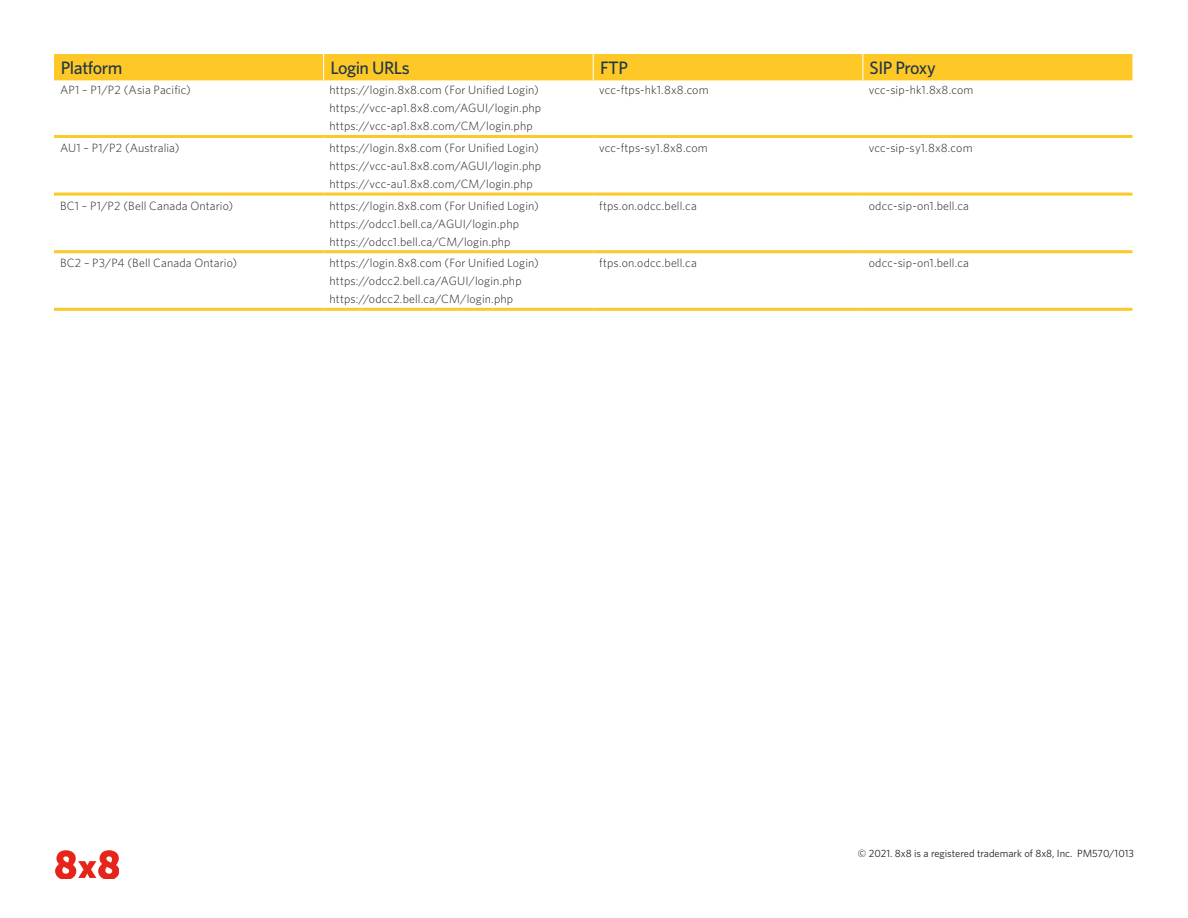
<style>
.page{position:relative;width:1188px;height:918px;background:#fff}
.page>*{position:absolute;margin:0;border:0;box-sizing:border-box;transform-origin:0 0}
.Table_Head{font:500 18px "Whitney";letter-spacing:-.025em;color:#203746}
.Table_Body{font:300 12px/18px "Whitney";letter-spacing:.01em;color:#231f20}
.Legal_7_Black_Regula{font:10.5px "Whitney";color:#231f20}
</style>
<div class="page">
<div style="left:54px;top:54px;width:1078px;height:26px;background:#fec827"></div>
<hr style="left:54px;top:135px;width:270px;height:3px;background:#fec827">
<hr style="left:324px;top:135px;width:269px;height:3px;background:#fec827">
<hr style="left:593px;top:135px;width:270px;height:3px;background:#fec827">
<hr style="left:863px;top:135px;width:269px;height:3px;background:#fec827">
<hr style="left:54px;top:193px;width:270px;height:3px;background:#fec827">
<hr style="left:324px;top:193px;width:269px;height:3px;background:#fec827">
<hr style="left:593px;top:193px;width:270px;height:3px;background:#fec827">
<hr style="left:863px;top:193px;width:269px;height:3px;background:#fec827">
<hr style="left:54px;top:250px;width:270px;height:3px;background:#fec827">
<hr style="left:324px;top:250px;width:269px;height:3px;background:#fec827">
<hr style="left:593px;top:250px;width:270px;height:3px;background:#fec827">
<hr style="left:863px;top:250px;width:269px;height:3px;background:#fec827">
<hr style="left:54px;top:308px;width:270px;height:3px;background:#fec827">
<hr style="left:324px;top:308px;width:269px;height:3px;background:#fec827">
<hr style="left:593px;top:308px;width:270px;height:3px;background:#fec827">
<hr style="left:863px;top:308px;width:269px;height:3px;background:#fec827">
<svg style="left:55px;top:850px;width:63px;height:28px"></svg>
<p class="Table_Head" style="left:61px;top:56px;width:63px">Platform</p>
<p class="Table_Head" style="left:330px;top:56px;width:81px">Login URLs</p>
<p class="Table_Head" style="left:600px;top:56px;width:30px">FTP</p>
<p class="Table_Head" style="left:870px;top:56px;width:68px">SIP Proxy</p>
<p class="Table_Body" style="left:60px;top:81px;width:132px">AP1 – P1/P2 (Asia Pacific)</p>
<p class="Table_Body" style="left:330px;top:81px;width:213px">https://login.8x8.com (For Unified Login) https://vcc-ap1.8x8.com/AGUI/login.php https://vcc-ap1.8x8.com/CM/login.php</p>
<p class="Table_Body" style="left:599px;top:81px;width:111px">vcc-ftps-hk1.8x8.com</p>
<p class="Table_Body" style="left:869px;top:81px;width:106px">vcc-sip-hk1.8x8.com</p>
<p class="Table_Body" style="left:60px;top:139px;width:121px">AU1 – P1/P2 (Australia)</p>
<p class="Table_Body" style="left:330px;top:139px;width:213px">https://login.8x8.com (For Unified Login) https://vcc-au1.8x8.com/AGUI/login.php https://vcc-au1.8x8.com/CM/login.php</p>
<p class="Table_Body" style="left:599px;top:139px;width:110px">vcc-ftps-sy1.8x8.com</p>
<p class="Table_Body" style="left:869px;top:139px;width:105px">vcc-sip-sy1.8x8.com</p>
<p class="Table_Body" style="left:60px;top:196px;width:175px">BC1 – P1/P2 (Bell Canada Ontario)</p>
<p class="Table_Body" style="left:330px;top:196px;width:211px">https://login.8x8.com (For Unified Login) https://odcc1.bell.ca/AGUI/login.php https://odcc1.bell.ca/CM/login.php</p>
<p class="Table_Body" style="left:599px;top:196px;width:99px">ftps.on.odcc.bell.ca</p>
<p class="Table_Body" style="left:869px;top:196px;width:102px">odcc-sip-on1.bell.ca</p>
<p class="Table_Body" style="left:60px;top:254px;width:179px">BC2 – P3/P4 (Bell Canada Ontario)</p>
<p class="Table_Body" style="left:330px;top:254px;width:211px">https://login.8x8.com (For Unified Login) https://odcc2.bell.ca/AGUI/login.php https://odcc2.bell.ca/CM/login.php</p>
<p class="Table_Body" style="left:599px;top:254px;width:99px">ftps.on.odcc.bell.ca</p>
<p class="Table_Body" style="left:869px;top:254px;width:102px">odcc-sip-on1.bell.ca</p>
<p class="Legal_7_Black_Regula" style="left:858px;top:847px;width:278px">© 2021. 8x8 is a registered trademark of 8x8, Inc. PM570/1013</p>
</div>
